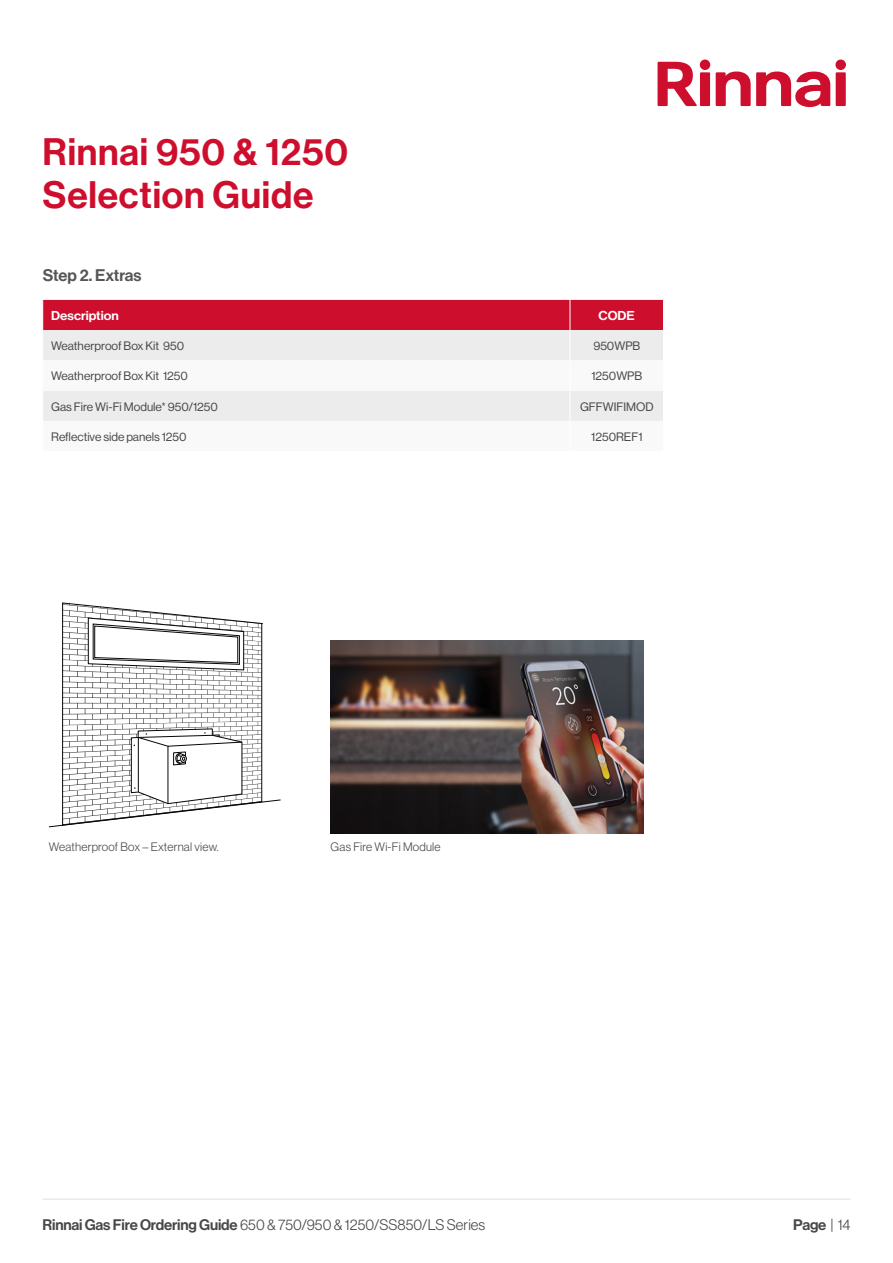
<style>
.page{position:relative;width:893px;height:1263px;background:#fff}
.page>*{position:absolute;margin:0;border:0;box-sizing:border-box;transform-origin:0 0}
.RB_Primary_Heading_White{font:37.5px "N Haas Grotesk DS Pro 65 Md";letter-spacing:.02em;color:#ce0e2d}
.Body_copy{font:16.5px "N Haas Grotesk DS Pro 65 Md";letter-spacing:-.005em;color:#565655}
.t1{font:15px "N Haas Grotesk DS Pro 45 Lt";letter-spacing:.005em;color:#484847}
.t2{font:15px "N Haas Grotesk DS Pro 65 Md";color:#484847}
.t3{font:12.6px "N Haas Grotesk DS Pro 65 Md";color:#fff;scale:1.06 1}
.TABLE_COPY_for_interactive_panel_2020{font:12px "N Haas Grotesk DS Pro 55 Rg";color:#484847}
.t4{font:12px "N Haas Grotesk DS Pro 45 Lt";letter-spacing:.02em;color:#484847}
.s1{font-family:"N Haas Grotesk DS Pro 65 Md"}
.s2{font-family:"N Haas Grotesk DS Pro 45 Lt"}
</style>
<div class="page">
<hr style="left:43px;top:1199px;width:807px;height:1px;background:#e1e1e1">
<div style="left:700px;top:60px;width:10px;height:10px;background:#ce0e2d;border-radius:50%"></div>
<div style="left:700px;top:72px;width:10px;height:34px;background:#ce0e2d"></div>
<div style="left:835px;top:60px;width:11px;height:10px;background:#ce0e2d;border-radius:50%"></div>
<div style="left:836px;top:72px;width:10px;height:34px;background:#ce0e2d"></div>
<svg style="left:658px;top:62px;width:39px;height:44px"></svg>
<svg style="left:716px;top:71px;width:114px;height:37px"></svg>
<div style="left:43px;top:300px;width:620px;height:30px;background:#ce0e2d"></div>
<div style="left:43px;top:330px;width:620px;height:30px;background:#ececec"></div>
<div style="left:43px;top:391px;width:620px;height:30px;background:#ececec"></div>
<hr style="left:570px;top:300px;width:1px;height:30px;background:#fff">
<hr style="left:570px;top:330px;width:1px;height:30px;background:#fff">
<hr style="left:570px;top:391px;width:1px;height:30px;background:#fff">
<svg style="left:49px;top:603px;width:232px;height:224px"></svg>
<img style="left:331px;top:641px;width:312px;height:192px">
<p class="RB_Primary_Heading_White" style="left:43px;top:130px;width:307px">Rinnai 950 &amp; 1250</p>
<p class="RB_Primary_Heading_White" style="left:43px;top:173px;width:272px">Selection Guide</p>
<p class="Body_copy" style="left:43px;top:266px;width:100px">Step 2. Extras</p>
<p class="t3" style="left:51px;top:308px;width:65px">Description</p>
<p class="t3" style="left:599px;top:308px;width:36px">CODE</p>
<p class="TABLE_COPY_for_interactive_panel_2020" style="left:51px;top:339px;width:134px">Weatherproof Box Kit 950</p>
<p class="TABLE_COPY_for_interactive_panel_2020" style="left:593px;top:339px;width:48px">950WPB</p>
<p class="TABLE_COPY_for_interactive_panel_2020" style="left:51px;top:369px;width:138px">Weatherproof Box Kit 1250</p>
<p class="TABLE_COPY_for_interactive_panel_2020" style="left:591px;top:369px;width:52px">1250WPB</p>
<p class="TABLE_COPY_for_interactive_panel_2020" style="left:51px;top:400px;width:168px">Gas Fire Wi-Fi Module* 950/1250</p>
<p class="TABLE_COPY_for_interactive_panel_2020" style="left:580px;top:400px;width:75px">GFFWIFIMOD</p>
<p class="TABLE_COPY_for_interactive_panel_2020" style="left:51px;top:430px;width:137px">Reflective side panels 1250</p>
<p class="TABLE_COPY_for_interactive_panel_2020" style="left:591px;top:430px;width:53px">1250REF1</p>
<p class="t4" style="left:49px;top:840px;width:171px">Weatherproof Box – External view.</p>
<p class="t4" style="left:331px;top:840px;width:112px">Gas Fire Wi-Fi Module</p>
<p class="t1" style="left:43px;top:1216px;width:444px"><span class="s1">Rinnai Gas Fire Ordering Guide</span> 650 &amp; 750/950 &amp; 1250/SS850/LS Series</p>
<p class="t2" style="left:793px;top:1216px;width:59px">Page <span class="s2">| 14</span></p>
</div>
